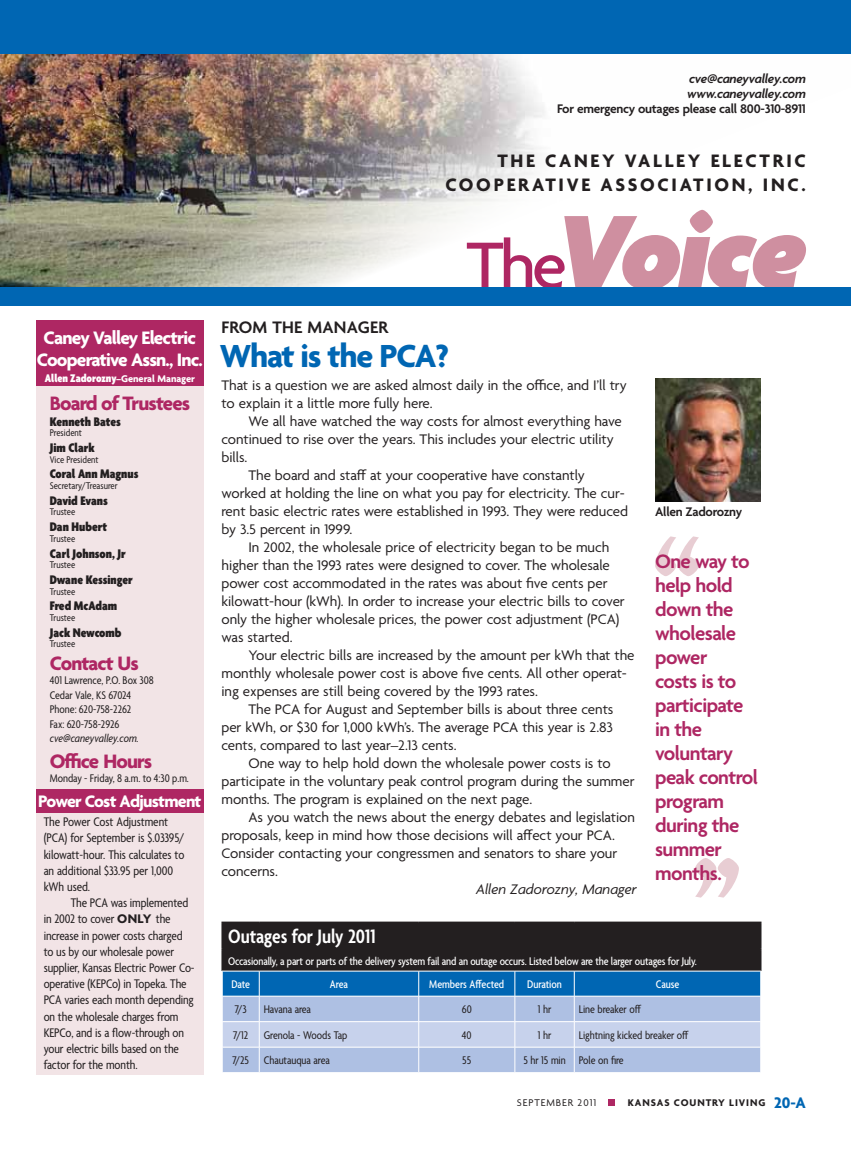
<style>
.page{position:relative;width:851px;height:1161px;background:#fff}
.page>*{position:absolute;margin:0;border:0;box-sizing:border-box;transform-origin:0 0}
.t1{font:italic 900 113.25px "Agenda";letter-spacing:-.04em;color:#cf8fa0}
.t2{font:700 34.5px "Agenda";letter-spacing:-.035em;color:#0066b3}
.t3{font:600 21px/24px "Agenda";letter-spacing:-.025em;color:#ae2763}
.t4{font:700 21px "Agenda";letter-spacing:-.04em;color:#ae2763}
.t5{font:600 condensed 21px "Agenda";letter-spacing:-.005em;color:#fff}
.t6{font:700 19.5px/24px "Agenda";letter-spacing:.14em;color:#231f20;text-align:right}
.t7{font:700 19.5px/22.5px "Agenda";letter-spacing:-.04em;color:#fff;text-align:center}
.t8{font:700 18px "Agenda";letter-spacing:-.04em;color:#fff}
.t9{font:600 18px "Agenda";letter-spacing:.015em;color:#231f20}
.t10{font:15px/18px "Agenda";letter-spacing:-.005em;color:#231f20}
.t11{font:italic 15px "Agenda";letter-spacing:-.005em;color:#231f20}
.t12{font:condensed 13.5px/16.2px "Agenda";letter-spacing:-.01em;color:#231f20}
.t13{font:900 condensed 13.5px "Agenda";color:#231f20}
.t14{font:600 13.5px "Agenda";letter-spacing:-.02em;color:#231f20}
.t15{font:italic 600 13.5px/15px "Agenda";letter-spacing:-.02em;color:#231f20}
.t16{font:condensed 12px/14.4px "Agenda";letter-spacing:-.005em;color:#231f20}
.t17{font:500 condensed 12px/23.4px "Agenda";letter-spacing:-.015em;color:#fff}
.t18{font:900 condensed 12px "Agenda";color:#fff}
.t19{font:italic condensed 12px "Agenda";color:#231f20}
.t20{font:condensed 10.5px "Agenda";color:#231f20}
.t21{font:700 10.5px "Agenda";letter-spacing:.09em;color:#231f20}
.t22{font:10.5px "Agenda";letter-spacing:.09em;color:#231f20}
.s1{font-size:10.5px}
.s2{font-weight:700;font-stretch:normal;font-size:10.5px}
.s3{font-weight:700;font-stretch:normal}
.s4{font-weight:500;font-style:normal;font-size:71.55px;color:#ae2763}
.s5{font-size:16.5px;color:#0066b3}
</style>
<div class="page">
<hr style="left:221px;top:922px;width:38px;height:1px;background:#231f20">
<hr style="left:221px;top:923px;width:2px;height:26px;background:#231f20">
<hr style="left:221px;top:949px;width:38px;height:1px;background:#231f20">
<hr style="left:221px;top:950px;width:2px;height:21px;background:#231f20">
<svg style="left:222px;top:922px;width:539px;height:150px;background:#6b829e"></svg>
<hr style="left:574px;top:1047px;width:186px;height:1px;background:#fff">
<img style="left:0;top:54px;width:545px;height:233px">
<div style="left:0;top:287px;width:850px;height:19px;background:#0066b3"></div>
<div style="left:36px;top:332px;width:168px;height:742px;background:#f2e4e6"></div>
<div style="left:36px;top:320px;width:168px;height:66px;background:#ae2763"></div>
<div style="left:36px;top:789px;width:168px;height:23px;background:#ae2763"></div>
<img style="left:655px;top:379px;width:105px;height:123px">
<svg style="left:655px;top:536px;width:44px;height:40px"></svg>
<svg style="left:695px;top:858px;width:44px;height:40px"></svg>
<div style="left:608px;top:1099px;width:7px;height:7px;background:#ae2763"></div>
<div style="left:0;top:0;width:850px;height:54px;background:#0066b3"></div>
<h3 class="t7" style="left:37px;top:328px;width:168px">Caney Valley Electric<br>Cooperative Assn., Inc.</h3>
<p class="t18" style="left:45px;top:372px;width:152px">Allen Zadorozny<span class="s1">–</span><span class="s2">General Manager</span></p>
<h3 class="t4" style="left:50px;top:392px;width:142px">Board of Trustees</h3>
<p class="t13" style="left:50px;top:414px;width:73px">Kenneth Bates</p>
<p class="t20" style="left:50px;top:427px;width:34px">President</p>
<p class="t13" style="left:50px;top:440px;width:47px">Jim Clark</p>
<p class="t20" style="left:50px;top:454px;width:50px">Vice President</p>
<p class="t13" style="left:50px;top:467px;width:90px">Coral Ann Magnus</p>
<p class="t20" style="left:50px;top:480px;width:69px">Secretary/Treasurer</p>
<p class="t13" style="left:50px;top:493px;width:60px">David Evans</p>
<p class="t20" style="left:50px;top:506px;width:27px">Trustee</p>
<p class="t13" style="left:50px;top:520px;width:59px">Dan Hubert</p>
<p class="t20" style="left:50px;top:533px;width:27px">Trustee</p>
<p class="t13" style="left:50px;top:546px;width:78px">Carl Johnson, Jr</p>
<p class="t20" style="left:50px;top:559px;width:27px">Trustee</p>
<p class="t13" style="left:50px;top:572px;width:84px">Dwane Kessinger</p>
<p class="t20" style="left:50px;top:586px;width:27px">Trustee</p>
<p class="t13" style="left:50px;top:599px;width:69px">Fred McAdam</p>
<p class="t20" style="left:50px;top:612px;width:27px">Trustee</p>
<p class="t13" style="left:50px;top:625px;width:73px">Jack Newcomb</p>
<p class="t20" style="left:50px;top:638px;width:27px">Trustee</p>
<h3 class="t4" style="left:50px;top:652px;width:90px">Contact Us</h3>
<p class="t16" style="left:50px;top:674px;width:106px">401 Lawrence, P.O. Box 308<br>Cedar Vale, KS 67024<br>Phone: 620-758-2262<br>Fax: 620-758-2926</p>
<p class="t19" style="left:50px;top:731px;width:91px">cve@caneyvalley.com.</p>
<h3 class="t4" style="left:50px;top:750px;width:104px">Office Hours</h3>
<p class="t16" style="left:50px;top:772px;width:141px">Monday - Friday, 8 a.m. to 4:30 p.m.</p>
<p class="t8" style="left:38px;top:792px;width:165px">Power Cost Adjustment</p>
<p class="t12" style="left:44px;top:815px;width:142px">The Power Cost Adjustment (PCA) for September is $.03395/ kilowatt-hour. This calculates to an additional $33.95 per 1,000 kWh used.</p>
<p class="t12" style="left:44px;top:896px;width:152px;text-indent:27px">The PCA was implemented in 2002 to cover <span class="s3">only</span> the increase in power costs charged to us by our wholesale power supplier, Kansas Electric Power Co&shy;operative (KEPCo) in Topeka. The<br>PCA varies each month depending on the wholesale charges from<br>KEPCo, and is a flow-through on your electric bills based on the factor for the month.</p>
<p class="t15" style="left:687px;top:72px;width:120px">cve@caneyvalley.com www.caneyvalley.com</p>
<p class="t14" style="left:557px;top:101px;width:250px">For emergency outages please call 800-310-8911</p>
<h3 class="t6" style="left:445px;top:150px;width:362px">The Caney Valley Electric cooperat ive Associat ion, Inc.</h3>
<p class="t9" style="left:221px;top:317px;width:168px">From The Manager</p>
<h2 class="t2" style="left:220px;top:337px;width:231px">What is the PCA?</h2>
<h1 class="t1" style="left:466px;top:191px;width:341px"><span class="s4">The</span>Voice</h1>
<p class="t10" style="left:221px;top:377px;width:407px">That is a question we are asked almost daily in the office, and I’ll try to explain it a little more fully here.</p>
<p class="t10" style="left:248px;top:413px;width:375px">We all have watched the way costs for almost everything have</p>
<p class="t10" style="left:221px;top:431px;width:394px">continued to rise over the years. This includes your electric utility</p>
<p class="t10" style="left:221px;top:449px;width:27px">bills.</p>
<p class="t10" style="left:248px;top:467px;width:338px">The board and staff at your cooperative have constantly</p>
<p class="t10" style="left:221px;top:485px;width:405px">worked at holding the line on what you pay for electricity. The cur-</p>
<p class="t10" style="left:221px;top:503px;width:408px">rent basic electric rates were established in 1993. They were reduced</p>
<p class="t10" style="left:221px;top:521px;width:132px">by 3.5 percent in 1999.</p>
<p class="t10" style="left:248px;top:539px;width:362px">In 2002, the wholesale price of electricity began to be much</p>
<p class="t10" style="left:221px;top:557px;width:390px">higher than the 1993 rates were designed to cover. The wholesale</p>
<p class="t10" style="left:221px;top:575px;width:387px">power cost accommodated in the rates was about five cents per</p>
<p class="t10" style="left:221px;top:593px;width:405px">kilowatt-hour (kWh). In order to increase your electric bills to cover</p>
<p class="t10" style="left:221px;top:611px;width:399px">only the higher wholesale prices, the power cost adjustment (PCA)</p>
<p class="t10" style="left:221px;top:629px;width:73px">was started.</p>
<p class="t10" style="left:248px;top:647px;width:387px">Your electric bills are increased by the amount per kWh that the</p>
<p class="t10" style="left:221px;top:665px;width:407px">monthly wholesale power cost is above five cents. All other operat-</p>
<p class="t10" style="left:221px;top:683px;width:318px">ing expenses are still being covered by the 1993 rates.</p>
<p class="t10" style="left:248px;top:701px;width:366px">The PCA for August and September bills is about three cents</p>
<p class="t10" style="left:221px;top:719px;width:393px">per kWh, or $30 for 1,000 kWh’s. The average PCA this year is 2.83</p>
<p class="t10" style="left:221px;top:737px;width:236px">cents, compared to last year–2.13 cents.</p>
<p class="t10" style="left:248px;top:755px;width:364px">One way to help hold down the wholesale power costs is to</p>
<p class="t10" style="left:221px;top:773px;width:414px">participate in the voluntary peak control program during the summer</p>
<p class="t10" style="left:221px;top:791px;width:312px">months. The program is explained on the next page.</p>
<p class="t10" style="left:248px;top:809px;width:388px">As you watch the news about the energy debates and legislation</p>
<p class="t10" style="left:221px;top:827px;width:395px">proposals, keep in mind how those decisions will affect your PCA.</p>
<p class="t10" style="left:221px;top:845px;width:397px">Consider contacting your congressmen and senators to share your</p>
<p class="t10" style="left:221px;top:863px;width:58px">concerns.</p>
<p class="t11" style="left:476px;top:880px;width:162px">Allen Zadorozny, Manager</p>
<p class="t14" style="left:655px;top:504px;width:89px">Allen Zadorozny</p>
<h3 class="t3" style="left:655px;top:551px;width:104px">One way to help hold down the wholesale power<br>costs is to participate in the voluntary peak control program during the summer months.</h3>
<h3 class="t5" style="left:228px;top:925px;width:149px">Outages for July 2011</h3>
<p class="t17" style="left:228px;top:950px;width:470px">Occasionally, a part or parts of the delivery system fail and an outage occurs. Listed below are the larger outages for July.<br>Date</p>
<p class="t17" style="left:330px;top:973px;width:20px">Area</p>
<p class="t17" style="left:429px;top:973px;width:76px">Members Affected</p>
<p class="t17" style="left:527px;top:973px;width:36px">Duration</p>
<p class="t17" style="left:655px;top:973px;width:25px">Cause</p>
<p class="t16" style="left:235px;top:1003px;width:14px">7/3</p>
<p class="t16" style="left:264px;top:1003px;width:49px">Havana area</p>
<p class="t16" style="left:462px;top:1003px;width:11px">60</p>
<p class="t16" style="left:538px;top:1003px;width:15px">1 hr</p>
<p class="t16" style="left:578px;top:1003px;width:64px">Line breaker off</p>
<p class="t16" style="left:233px;top:1028px;width:16px">7/12</p>
<p class="t16" style="left:264px;top:1028px;width:85px">Grenola - Woods Tap</p>
<p class="t16" style="left:462px;top:1028px;width:11px">40</p>
<p class="t16" style="left:538px;top:1028px;width:15px">1 hr</p>
<p class="t16" style="left:578px;top:1028px;width:112px">Lightning kicked breaker off</p>
<p class="t16" style="left:232px;top:1054px;width:99px">7/25 Chautauqua area</p>
<p class="t16" style="left:462px;top:1054px;width:10px">55</p>
<p class="t16" style="left:523px;top:1054px;width:102px">5 hr 15 min Pole on fire</p>
<p class="t22" style="left:517px;top:1096px;width:81px">September 2011</p>
<p class="t21" style="left:627px;top:1096px;width:180px">Kansas Country LivinG <span class="s5">20-A</span></p>
</div>
